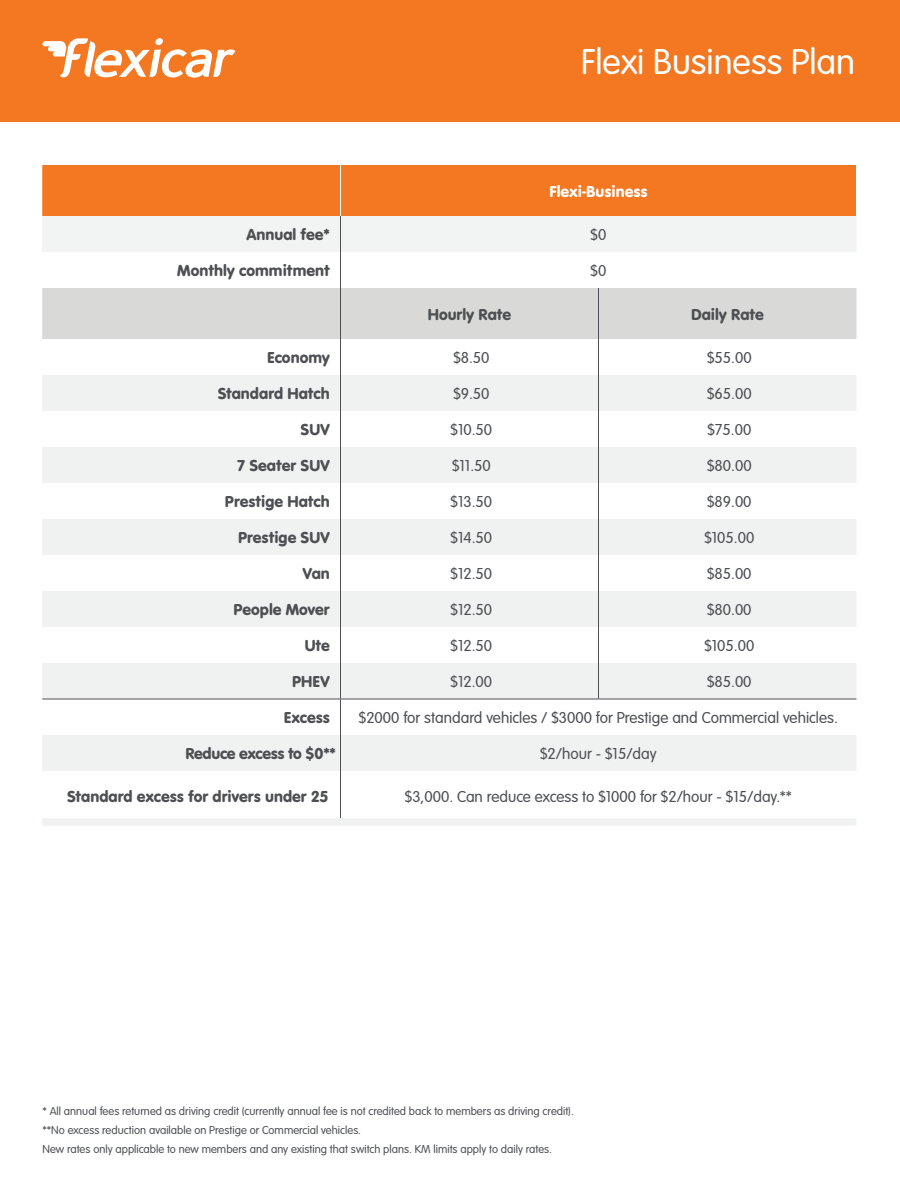
<style>
.page{position:relative;width:900px;height:1200px;background:#fff}
.page>*{position:absolute;margin:0;border:0;box-sizing:border-box;transform-origin:0 0}
.t1{font:300 37.5px "VAG Rundschrift D";color:#fff}
.t2{font:300 16.5px "VAG Rundschrift D";color:#4d4f53}
.t3{font:16.5px "VAG Rundschrift D";letter-spacing:-.005em;color:#4d4f53}
.t4{font:16.5px "VAG Rundschrift D";letter-spacing:-.03em;color:#4d4f53}
.t5{font:16.5px "VAG Rundschrift D";color:#fff}
.t6{font:300 12px/18.9px "VAG Rundschrift D";color:#4d4f53}
</style>
<div class="page">
<div style="left:0;top:0;width:900px;height:122px;background:#f47821"></div>
<svg style="left:42px;top:38px;width:193px;height:40px"></svg>
<svg style="left:42px;top:165px;width:814px;height:87px"></svg>
<div style="left:42px;top:288px;width:814px;height:51px;background:#d9dad8"></div>
<svg style="left:42px;top:375px;width:814px;height:396px;fill:#f0f2f2"></svg>
<hr style="left:42px;top:699px;width:299px;height:1px;background:#4d4f53">
<hr style="left:340px;top:699px;width:258px;height:1px;background:#4d4f53">
<hr style="left:598px;top:699px;width:258px;height:1px;background:#4d4f53">
<hr style="left:598px;top:288px;width:1px;height:51px;background:#4d4f53">
<hr style="left:598px;top:339px;width:1px;height:36px;background:#4d4f53">
<hr style="left:598px;top:375px;width:1px;height:36px;background:#4d4f53">
<hr style="left:598px;top:411px;width:1px;height:36px;background:#4d4f53">
<hr style="left:598px;top:447px;width:1px;height:36px;background:#4d4f53">
<hr style="left:598px;top:483px;width:1px;height:36px;background:#4d4f53">
<hr style="left:598px;top:519px;width:1px;height:36px;background:#4d4f53">
<hr style="left:598px;top:555px;width:1px;height:36px;background:#4d4f53">
<hr style="left:598px;top:591px;width:1px;height:36px;background:#4d4f53">
<hr style="left:598px;top:627px;width:1px;height:36px;background:#4d4f53">
<hr style="left:598px;top:663px;width:1px;height:36px;background:#4d4f53">
<hr style="left:340px;top:339px;width:1px;height:36px;background:#4d4f53">
<hr style="left:340px;top:375px;width:1px;height:36px;background:#4d4f53">
<hr style="left:340px;top:411px;width:1px;height:36px;background:#4d4f53">
<hr style="left:340px;top:447px;width:1px;height:36px;background:#4d4f53">
<hr style="left:340px;top:483px;width:1px;height:36px;background:#4d4f53">
<hr style="left:340px;top:519px;width:1px;height:36px;background:#4d4f53">
<hr style="left:340px;top:555px;width:1px;height:36px;background:#4d4f53">
<hr style="left:340px;top:591px;width:1px;height:36px;background:#4d4f53">
<hr style="left:340px;top:627px;width:1px;height:36px;background:#4d4f53">
<hr style="left:340px;top:663px;width:1px;height:36px;background:#4d4f53">
<hr style="left:340px;top:699px;width:1px;height:36px;background:#4d4f53">
<hr style="left:340px;top:216px;width:1px;height:36px;background:#4d4f53">
<hr style="left:340px;top:252px;width:1px;height:36px;background:#4d4f53">
<hr style="left:340px;top:288px;width:1px;height:51px;background:#4d4f53">
<hr style="left:340px;top:735px;width:1px;height:36px;background:#4d4f53">
<hr style="left:340px;top:771px;width:1px;height:47px;background:#4d4f53">
<hr style="left:340px;top:165px;width:1px;height:51px;background:#fff">
<div style="left:42px;top:818px;width:299px;height:8px;background:#f0f2f2"></div>
<div style="left:340px;top:818px;width:258px;height:8px;background:#f0f2f2"></div>
<div style="left:598px;top:818px;width:258px;height:8px;background:#f0f2f2"></div>
<h1 class="t1" style="left:581px;top:42px;width:275px">Flexi Business Plan</h1>
<p class="t5" style="left:549px;top:181px;width:100px">Flexi-Business</p>
<p class="t3" style="left:246px;top:225px;width:85px">Annual fee*</p>
<p class="t2" style="left:591px;top:226px;width:17px">$0</p>
<p class="t3" style="left:177px;top:261px;width:154px">Monthly commitment</p>
<p class="t2" style="left:591px;top:262px;width:17px">$0</p>
<p class="t3" style="left:428px;top:304px;width:85px">Hourly Rate</p>
<p class="t3" style="left:691px;top:304px;width:74px">Daily Rate</p>
<p class="t3" style="left:267px;top:348px;width:64px">Economy</p>
<p class="t2" style="left:453px;top:349px;width:38px">$8.50</p>
<p class="t2" style="left:707px;top:349px;width:46px">$55.00</p>
<p class="t3" style="left:218px;top:384px;width:114px">Standard Hatch</p>
<p class="t2" style="left:453px;top:385px;width:38px">$9.50</p>
<p class="t2" style="left:707px;top:385px;width:46px">$65.00</p>
<p class="t3" style="left:301px;top:420px;width:31px">SUV</p>
<p class="t2" style="left:451px;top:420px;width:43px">$10.50</p>
<p class="t2" style="left:707px;top:420px;width:45px">$75.00</p>
<p class="t3" style="left:237px;top:456px;width:94px">7 Seater SUV</p>
<p class="t2" style="left:452px;top:456px;width:40px">$11.50</p>
<p class="t2" style="left:707px;top:456px;width:46px">$80.00</p>
<p class="t3" style="left:225px;top:492px;width:106px">Prestige Hatch</p>
<p class="t2" style="left:451px;top:492px;width:43px">$13.50</p>
<p class="t2" style="left:707px;top:492px;width:46px">$89.00</p>
<p class="t3" style="left:238px;top:528px;width:93px">Prestige SUV</p>
<p class="t2" style="left:451px;top:528px;width:43px">$14.50</p>
<p class="t2" style="left:704px;top:528px;width:51px">$105.00</p>
<p class="t3" style="left:303px;top:564px;width:29px">Van</p>
<p class="t2" style="left:451px;top:564px;width:43px">$12.50</p>
<p class="t2" style="left:707px;top:564px;width:46px">$85.00</p>
<p class="t3" style="left:234px;top:600px;width:98px">People Mover</p>
<p class="t2" style="left:451px;top:600px;width:43px">$12.50</p>
<p class="t2" style="left:707px;top:600px;width:46px">$80.00</p>
<p class="t3" style="left:305px;top:636px;width:27px">Ute</p>
<p class="t2" style="left:451px;top:636px;width:43px">$12.50</p>
<p class="t2" style="left:704px;top:636px;width:51px">$105.00</p>
<p class="t3" style="left:292px;top:672px;width:39px">PHEV</p>
<p class="t2" style="left:451px;top:672px;width:43px">$12.00</p>
<p class="t2" style="left:707px;top:672px;width:46px">$85.00</p>
<p class="t3" style="left:284px;top:708px;width:48px">Excess</p>
<p class="t2" style="left:359px;top:708px;width:480px">$2000 for standard vehicles / $3000 for Prestige and Commercial vehicles.</p>
<p class="t4" style="left:185px;top:744px;width:152px">Reduce excess to $0**</p>
<p class="t2" style="left:540px;top:744px;width:118px">$2/hour - $15/day</p>
<p class="t3" style="left:67px;top:787px;width:263px">Standard excess for drivers under 25</p>
<p class="t2" style="left:405px;top:788px;width:389px">$3,000. Can reduce excess to $1000 for $2/hour - $15/day.**</p>
<p class="t6" style="left:43px;top:1102px;width:533px">* All annual fees returned as driving credit (currently annual fee is not credited back to members as driving credit). **No excess reduction available on Prestige or Commercial vehicles.<br>New rates only applicable to new members and any existing that switch plans. KM limits apply to daily rates.</p>
</div>
